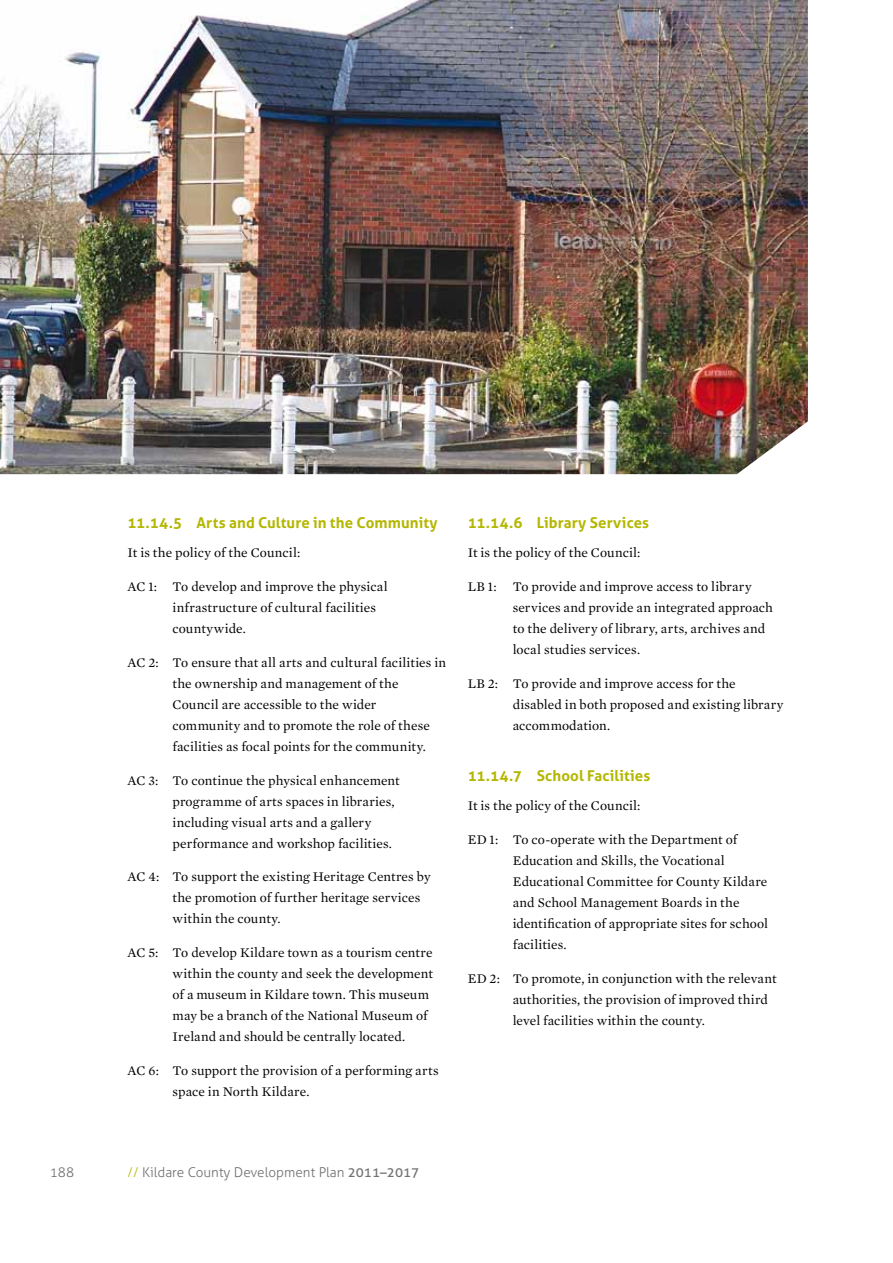
<style>
.page{position:relative;width:893px;height:1263px;background:#fff}
.page>*{position:absolute;margin:0;border:0;box-sizing:border-box;transform-origin:0 0}
.t1{font:700 15px "Aller";letter-spacing:.005em;color:#b4b700}
.t2{font:13.5px/21px "Mercury Text G1 Roman";letter-spacing:.005em;color:#000}
.t3{font:300 13.5px "Aller";color:#707172}
.s1{color:#b4b700}
.s2{font-weight:400}
</style>
<div class="page">
<img style="left:0;top:0;width:808px;height:474px">
<p class="t1" style="left:128px;top:513px;width:312px">11.14.5 Arts and Culture in the Community</p>
<p class="t2" style="left:128px;top:542px;width:174px">It is the policy of the Council:</p>
<p class="t2" style="left:173px;top:576px;width:217px;text-indent:-45px">AC 1: To develop and improve the physical infrastructure of cultural facilities countywide.</p>
<p class="t2" style="left:173px;top:652px;width:275px;text-indent:-45px">AC 2: To ensure that all arts and cultural facilities in the ownership and management of the Council are accessible to the wider community and to promote the role of these facilities as focal points for the community.</p>
<p class="t2" style="left:173px;top:770px;width:229px;text-indent:-45px">AC 3: To continue the physical enhancement programme of arts spaces in libraries, including visual arts and a gallery performance and workshop facilities.</p>
<p class="t2" style="left:173px;top:866px;width:260px;text-indent:-45px">AC 4: To support the existing Heritage Centres by the promotion of further heritage services within the county.</p>
<p class="t2" style="left:173px;top:942px;width:262px;text-indent:-45px">AC 5: To develop Kildare town as a tourism centre within the county and seek the development of a museum in Kildare town. This museum may be a branch of the National Museum of Ireland and should be centrally located.</p>
<p class="t2" style="left:173px;top:1060px;width:268px;text-indent:-45px">AC 6: To support the provision of a performing arts space in North Kildare.</p>
<p class="t1" style="left:468px;top:513px;width:183px">11.14.6 Library Services</p>
<p class="t2" style="left:468px;top:542px;width:174px">It is the policy of the Council:</p>
<p class="t2" style="left:513px;top:576px;width:262px;text-indent:-45px">LB 1: To provide and improve access to library services and provide an integrated approach to the delivery of library, arts, archives and local studies services.</p>
<p class="t2" style="left:513px;top:673px;width:272px;text-indent:-45px">LB 2: To provide and improve access for the disabled in both proposed and existing library accommodation.</p>
<p class="t1" style="left:468px;top:766px;width:184px">11.14.7 School Facilities</p>
<p class="t2" style="left:468px;top:795px;width:174px">It is the policy of the Council:</p>
<p class="t2" style="left:513px;top:829px;width:257px;text-indent:-45px">ED 1: To co-operate with the Department of Education and Skills, the Vocational Educational Committee for County Kildare and School Management Boards in the identification of appropriate sites for school facilities.</p>
<p class="t2" style="left:513px;top:968px;width:265px;text-indent:-45px">ED 2: To promote, in conjunction with the relevant authorities, the provision of improved third level facilities within the county.</p>
<p class="t3" style="left:50px;top:1164px;width:26px">188</p>
<p class="t3" style="left:128px;top:1164px;width:293px"><span class="s1">//</span> Kildare County Development Plan <span class="s2">2011–2017</span></p>
</div>
